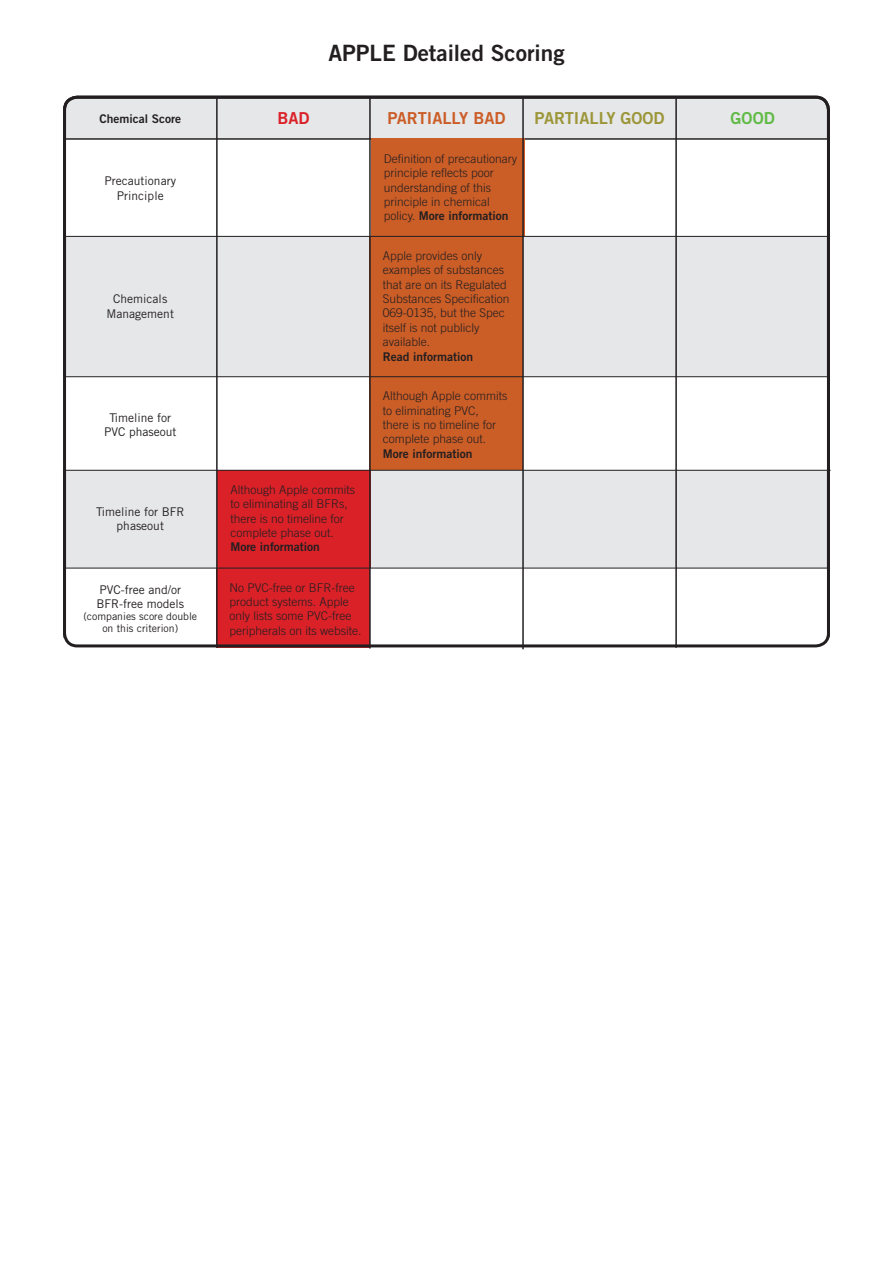
<style>
.page{position:relative;width:893px;height:1263px;background:#fff}
.page>*{position:absolute;margin:0;border:0;box-sizing:border-box;transform-origin:0 0}
.t1{font:22.5px "Trade Gothic Bold Two";color:#231f20}
.t2{font:16.5px "Trade Gothic Bold Two";color:#9c9639}
.t3{font:16.5px "Trade Gothic Bold Two";color:#cb5d27}
.t4{font:16.5px "Trade Gothic Bold Two";color:#60bb46}
.t5{font:16.5px "Trade Gothic Bold Two";color:#da2128}
.t6{font:300 12px/14.4px "Trade Gothic";color:#231f20}
.t7{font:12px/14.4px "Trade Gothic";color:#231f20;text-align:center}
.t8{font:12px "Trade Gothic Bold Two";color:#231f20}
.t9{font:10.5px/12px "Trade Gothic";color:#231f20;text-align:center}
.s1{font-family:"Trade Gothic";font-weight:300}
</style>
<div class="page">
<div style="left:65px;top:97px;width:763px;height:549px;background:#e6e7e9;border-radius:13px"></div>
<div style="left:218px;top:470px;width:153px;height:98px;background:#da2128"></div>
<div style="left:64px;top:376px;width:765px;height:94px;background:#fff"></div>
<div style="left:64px;top:568px;width:764px;height:80px;background:#fff"></div>
<div style="left:64px;top:139px;width:764px;height:97px;background:#fff"></div>
<hr style="left:64px;top:138px;width:765px;height:2px;background:#231f20">
<div style="left:371px;top:139px;width:153px;height:97px;background:#cb5d27"></div>
<div style="left:370px;top:236px;width:153px;height:140px;background:#cb5d27"></div>
<div style="left:370px;top:376px;width:153px;height:94px;background:#cb5d27"></div>
<div style="left:217px;top:568px;width:153px;height:80px;background:#da2128"></div>
<hr style="left:64px;top:568px;width:766px;height:1px;background:#231f20">
<hr style="left:65px;top:470px;width:766px;height:1px;background:#231f20">
<hr style="left:216px;top:96px;width:2px;height:552px;background:#231f20">
<hr style="left:369px;top:96px;width:2px;height:552px;background:#231f20">
<hr style="left:522px;top:96px;width:2px;height:553px;background:#231f20">
<hr style="left:675px;top:96px;width:2px;height:552px;background:#231f20">
<hr style="left:64px;top:376px;width:765px;height:1px;background:#231f20">
<hr style="left:64px;top:236px;width:765px;height:1px;background:#231f20">
<div style="left:63px;top:96px;width:767px;height:551px;border:3px solid #231f20;border-radius:13px"></div>
<h1 class="t1" style="left:328px;top:39px;width:238px">APPLE Detailed Scoring</h1>
<p class="t8" style="left:99px;top:111px;width:83px">Chemical Score</p>
<h2 class="t5" style="left:277px;top:108px;width:34px">BAD</h2>
<h2 class="t3" style="left:387px;top:108px;width:120px">PARTIALLY BAD</h2>
<h2 class="t2" style="left:534px;top:108px;width:132px">PARTIALLY GOOD</h2>
<h2 class="t4" style="left:731px;top:108px;width:46px">GOOD</h2>
<p class="t7" style="left:105px;top:174px;width:73px">Precautionary<br>Principle</p>
<p class="t7" style="left:107px;top:291px;width:69px">Chemicals<br>Management</p>
<p class="t7" style="left:104px;top:410px;width:74px">Timeline for<br>PVC phaseout</p>
<p class="t7" style="left:96px;top:504px;width:90px">Timeline for BFR phaseout</p>
<p class="t7" style="left:96px;top:582px;width:89px;text-align:left">PVC-free and/or<br>BFR-free models</p>
<p class="t9" style="left:83px;top:610px;width:115px">(companies score double on this criterion)</p>
<p class="t6" style="left:230px;top:482px;width:126px">Although Apple commits to eliminating all BFRs, there is no timeline for complete phase out.</p>
<p class="t8" style="left:230px;top:540px;width:91px">More information</p>
<p class="t6" style="left:230px;top:580px;width:134px">No PVC-free or BFR-free product systems. Apple only lists some PVC-free peripherals on its website.</p>
<p class="t6" style="left:384px;top:151px;width:135px">Definition of precautionary principle reflects poor understanding of this principle in chemical</p>
<p class="t8" style="left:384px;top:209px;width:126px"><span class="s1">policy.</span> More information</p>
<p class="t6" style="left:383px;top:248px;width:128px">Apple provides only examples of substances that are on its Regulated<br>Substances Specification<br>069-0135, but the Spec itself is not publicly available.</p>
<p class="t8" style="left:383px;top:349px;width:92px">Read information</p>
<p class="t6" style="left:383px;top:389px;width:126px">Although Apple commits to eliminating PVC, there is no timeline for complete phase out.</p>
<p class="t8" style="left:383px;top:446px;width:91px">More information</p>
</div>
